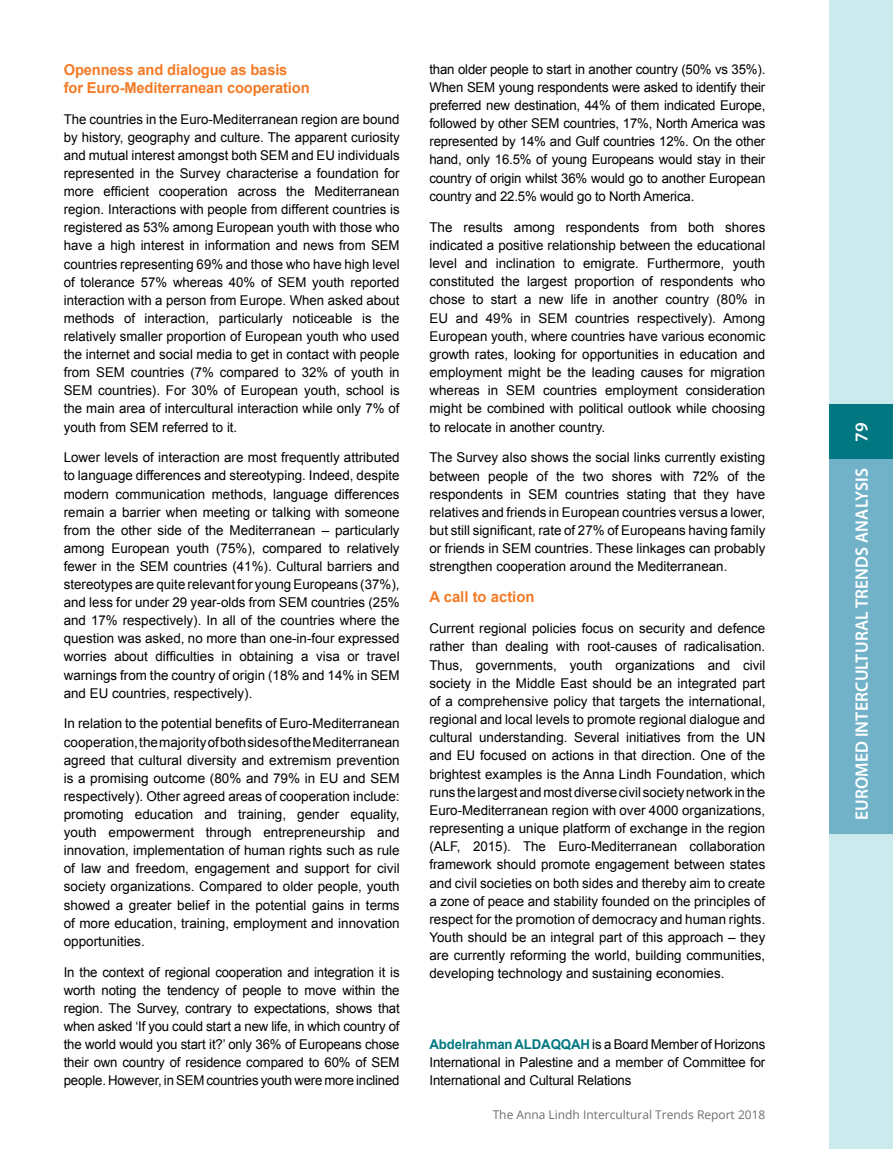
<style>
.page{position:relative;width:893px;height:1149px;background:#fff}
.page>*{position:absolute;margin:0;border:0;box-sizing:border-box;transform-origin:0 0}
.t1{font:600 18px "Myriad Pro";letter-spacing:.01em;color:#fff}
.t2{font:700 15px/18.1px "Arial";letter-spacing:-.01em;color:#f47b27}
.t3{font:13.5px/18.1px "Arial";color:#000;text-align:justify}
.t4{font:12px "Open Sans";color:#6d6e71}
.s1{font-weight:700;color:#007781}
</style>
<div class="page">
<div style="left:829px;top:0;width:64px;height:1148px;background:#cbeaed"></div>
<div style="left:829px;top:404px;width:64px;height:55px;background:#007781"></div>
<div style="left:829px;top:459px;width:64px;height:374px;background:#71b2c9"></div>
<p class="t2" style="left:64px;top:61px;width:247px">Openness and dialogue as basis for Euro-Mediterranean cooperation</p>
<p class="t3" style="left:64px;top:110px;width:337px">The countries in the Euro-Mediterranean region are bound by history, geography and culture. The apparent curiosity and mutual interest amongst both SEM and EU individuals represented in the Survey characterise a foundation for more efficient cooperation across the Mediterranean region. Interactions with people from different countries is registered as 53% among European youth with those who have a high interest in information and news from SEM countries representing 69% and those who have high level of tolerance 57% whereas 40% of SEM youth reported interaction with a person from Europe. When asked about methods of interaction, particularly noticeable is the relatively smaller proportion of European youth who used the internet and social media to get in contact with people from SEM countries (7% compared to 32% of youth in SEM countries). For 30% of European youth, school is the main area of intercultural interaction while only 7% of youth from SEM referred to it.</p>
<p class="t3" style="left:64px;top:448px;width:337px">Lower levels of interaction are most frequently attributed to language differences and stereotyping. Indeed, despite modern communication methods, language differences remain a barrier when meeting or talking with someone from the other side of the Mediterranean – particularly among European youth (75%), compared to relatively fewer in the SEM countries (41%). Cultural barriers and stereotypes are quite relevant for young Europeans (37%), and less for under 29 year-olds from SEM countries (25% and 17% respectively). In all of the countries where the question was asked, no more than one-in-four expressed worries about difficulties in obtaining a visa or travel warnings from the country of origin (18% and 14% in SEM and EU countries, respectively).</p>
<p class="t3" style="left:64px;top:714px;width:337px">In relation to the potential benefits of Euro-Mediterranean cooperation, the majority of both sides of the Mediterranean agreed that cultural diversity and extremism prevention is a promising outcome (80% and 79% in EU and SEM respectively). Other agreed areas of cooperation include: promoting education and training, gender equality, youth empowerment through entrepreneurship and innovation, implementation of human rights such as rule of law and freedom, engagement and support for civil society organizations. Compared to older people, youth showed a greater belief in the potential gains in terms of more education, training, employment and innovation opportunities.</p>
<p class="t3" style="left:64px;top:962px;width:337px">In the context of regional cooperation and integration it is worth noting the tendency of people to move within the region. The Survey, contrary to expectations, shows that when asked ‘If you could start a new life, in which country of the world would you start it?’ only 36% of Europeans chose their own country of residence compared to 60% of SEM people. However, in SEM countries youth were more inclined</p>
<p class="t3" style="left:429px;top:60px;width:337px">than older people to start in another country (50% vs 35%).<br>When SEM young respondents were asked to identify their preferred new destination, 44% of them indicated Europe, followed by other SEM countries, 17%, North America was represented by 14% and Gulf countries 12%. On the other hand, only 16.5% of young Europeans would stay in their country of origin whilst 36% would go to another European country and 22.5% would go to North America.</p>
<p class="t3" style="left:429px;top:218px;width:337px">The results among respondents from both shores indicated a positive relationship between the educational level and inclination to emigrate. Furthermore, youth constituted the largest proportion of respondents who chose to start a new life in another country (80% in EU and 49% in SEM countries respectively). Among European youth, where countries have various economic growth rates, looking for opportunities in education and employment might be the leading causes for migration whereas in SEM countries employment consideration might be combined with political outlook while choosing to relocate in another country.</p>
<p class="t3" style="left:429px;top:448px;width:337px">The Survey also shows the social links currently existing between people of the two shores with 72% of the respondents in SEM countries stating that they have relatives and friends in European countries versus a lower, but still significant, rate of 27% of Europeans having family or friends in SEM countries. These linkages can probably strengthen cooperation around the Mediterranean.</p>
<p class="t2" style="left:429px;top:588px;width:107px">A call to action</p>
<p class="t3" style="left:429px;top:619px;width:337px">Current regional policies focus on security and defence rather than dealing with root-causes of radicalisation.<br>Thus, governments, youth organizations and civil society in the Middle East should be an integrated part of a comprehensive policy that targets the international, regional and local levels to promote regional dialogue and cultural understanding. Several initiatives from the UN and EU focused on actions in that direction. One of the brightest examples is the Anna Lindh Foundation, which runs the largest and most diverse civil society network in the Euro-Mediterranean region with over 4000 organizations, representing a unique platform of exchange in the region (ALF, 2015). The Euro-Mediterranean collaboration framework should promote engagement between states and civil societies on both sides and thereby aim to create a zone of peace and stability founded on the principles of respect for the promotion of democracy and human rights.<br>Youth should be an integral part of this approach – they are currently reforming the world, building communities, developing technology and sustaining economies.</p>
<p class="t3" style="left:429px;top:1034px;width:337px"><span class="s1">Abdelrahman ALDAQQAH</span> is a Board Member of Horizons International in Palestine and a member of Committee for International and Cultural Relations</p>
<p class="t4" style="left:493px;top:1106px;width:274px">The Anna Lindh Intercultural Trends Report 2018</p>
<h1 class="t1" style="left:850px;top:441px;width:21px;rotate:-90deg">79</h1>
<h1 class="t1" style="left:850px;top:820px;width:353px;rotate:-90deg">EUROMED INTERCULTURAL TRENDS ANALYSIS</h1>
</div>
